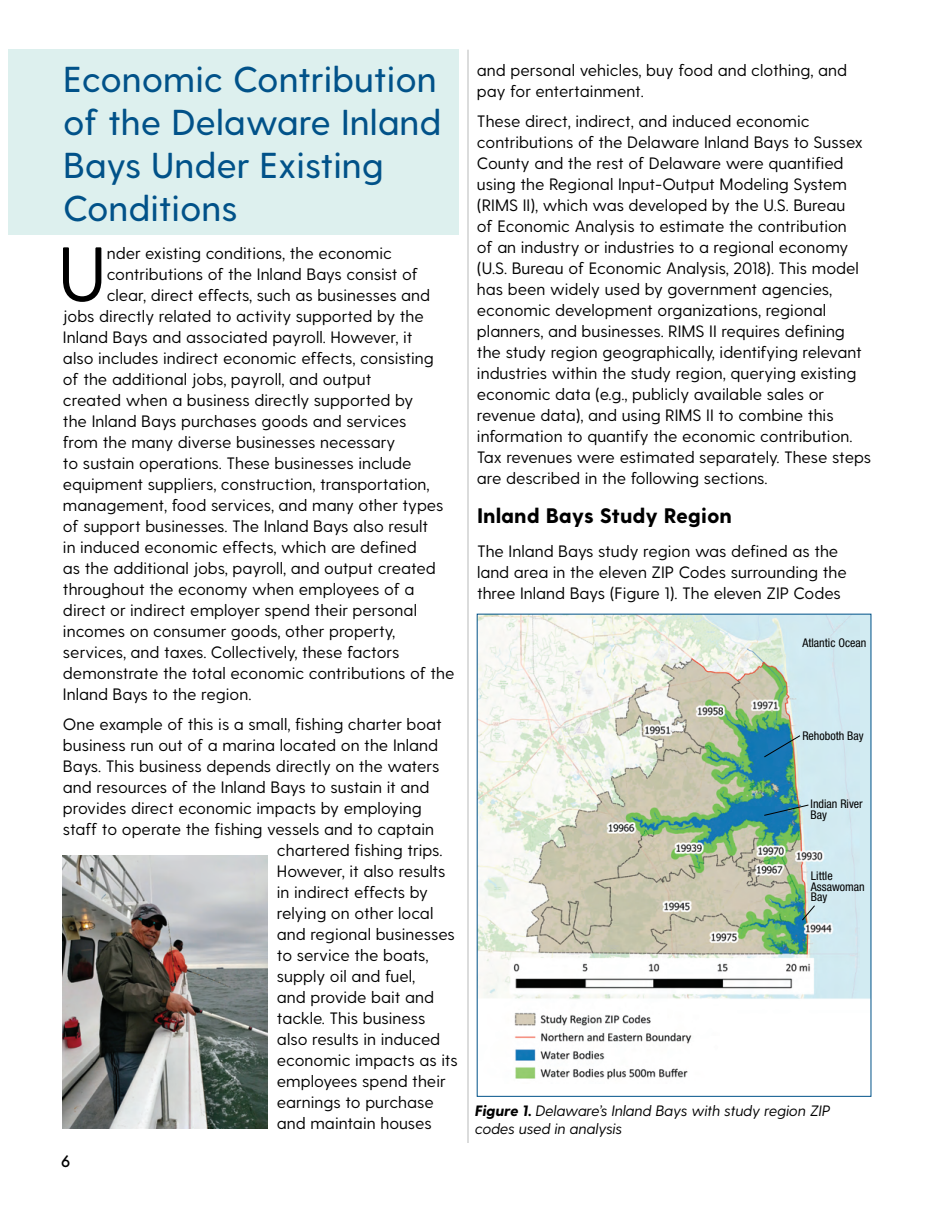
<style>
.page{position:relative;width:936px;height:1206px;background:#fff}
.page>*{position:absolute;margin:0;border:0;box-sizing:border-box;transform-origin:0 0}
.t1{font:76.5px "Greycliff CF";color:#000}
.t2{font:500 36px/43.2px "Greycliff CF";color:#015289}
.t3{font:800 21px "Greycliff CF";color:#000}
.t4{font:16.5px/21px "Greycliff CF";color:#000}
.t5{font:600 16.5px "Greycliff CF";color:#000}
.t6{font:italic 15px/18px "Greycliff CF";color:#000}
.t7{font:condensed 12px/10.5px "Helvetica Neue LT Std";color:#000}
.s1{font-weight:800}
</style>
<div class="page">
<hr style="left:468px;top:50px;width:1px;height:1093px;background:#b9baba">
<div style="left:9px;top:50px;width:450px;height:185px;background:#ddf0ee"></div>
<img style="left:63px;top:855px;width:205px;height:273px">
<img style="left:479px;top:616px;width:390px;height:464px">
<svg style="left:801px;top:905px;width:15px;height:16px"></svg>
<svg style="left:763px;top:804px;width:46px;height:12px"></svg>
<svg style="left:763px;top:735px;width:38px;height:23px"></svg>
<h2 class="t2" style="left:63px;top:59px;width:380px">Economic Contribution of the Delaware Inland<br>Bays Under Existing<br>Conditions</h2>
<h1 class="t1" style="left:58px;top:229px;width:51px">U</h1>
<p class="t4" style="left:107px;top:243px;width:287px">nder existing conditions, the economic</p>
<p class="t4" style="left:107px;top:264px;width:313px">contributions of the Inland Bays consist of</p>
<p class="t4" style="left:107px;top:285px;width:325px">clear, direct effects, such as businesses and</p>
<p class="t4" style="left:63px;top:306px;width:362px">jobs directly related to activity supported by the</p>
<p class="t4" style="left:63px;top:327px;width:351px">Inland Bays and associated payroll. However, it</p>
<p class="t4" style="left:63px;top:348px;width:372px">also includes indirect economic effects, consisting</p>
<p class="t4" style="left:63px;top:369px;width:310px">of the additional jobs, payroll, and output</p>
<p class="t4" style="left:63px;top:390px;width:352px">created when a business directly supported by</p>
<p class="t4" style="left:63px;top:411px;width:345px">the Inland Bays purchases goods and services</p>
<p class="t4" style="left:63px;top:432px;width:334px">from the many diverse businesses necessary</p>
<p class="t4" style="left:63px;top:453px;width:350px">to sustain operations. These businesses include</p>
<p class="t4" style="left:63px;top:474px;width:368px">equipment suppliers, construction, transportation,</p>
<p class="t4" style="left:63px;top:495px;width:382px">management, food services, and many other types</p>
<p class="t4" style="left:63px;top:516px;width:367px">of support businesses. The Inland Bays also result</p>
<p class="t4" style="left:63px;top:537px;width:355px">in induced economic effects, which are defined</p>
<p class="t4" style="left:63px;top:558px;width:374px">as the additional jobs, payroll, and output created</p>
<p class="t4" style="left:63px;top:579px;width:353px">throughout the economy when employees of a</p>
<p class="t4" style="left:63px;top:600px;width:356px">direct or indirect employer spend their personal</p>
<p class="t4" style="left:63px;top:621px;width:334px">incomes on consumer goods, other property,</p>
<p class="t4" style="left:63px;top:642px;width:338px">services, and taxes. Collectively, these factors</p>
<p class="t4" style="left:63px;top:663px;width:393px">demonstrate the total economic contributions of the</p>
<p class="t4" style="left:63px;top:684px;width:190px">Inland Bays to the region.</p>
<p class="t4" style="left:63px;top:714px;width:380px">One example of this is a small, fishing charter boat</p>
<p class="t4" style="left:63px;top:735px;width:377px">business run out of a marina located on the Inland</p>
<p class="t4" style="left:63px;top:756px;width:378px">Bays. This business depends directly on the waters</p>
<p class="t4" style="left:63px;top:777px;width:368px">and resources of the Inland Bays to sustain it and</p>
<p class="t4" style="left:63px;top:798px;width:360px">provides direct economic impacts by employing</p>
<p class="t4" style="left:63px;top:819px;width:373px">staff to operate the fishing vessels and to captain</p>
<p class="t4" style="left:277px;top:840px;width:167px">chartered fishing trips.</p>
<p class="t4" style="left:277px;top:861px;width:170px">However, it also results</p>
<p class="t4" style="left:277px;top:882px;width:153px">in indirect effects by</p>
<p class="t4" style="left:277px;top:903px;width:158px">relying on other local</p>
<p class="t4" style="left:277px;top:924px;width:180px">and regional businesses</p>
<p class="t4" style="left:277px;top:945px;width:153px">to service the boats,</p>
<p class="t4" style="left:277px;top:966px;width:140px">supply oil and fuel,</p>
<p class="t4" style="left:277px;top:987px;width:159px">and provide bait and</p>
<p class="t4" style="left:277px;top:1008px;width:150px">tackle. This business</p>
<p class="t4" style="left:277px;top:1029px;width:165px">also results in induced</p>
<p class="t4" style="left:277px;top:1050px;width:182px">economic impacts as its</p>
<p class="t4" style="left:277px;top:1071px;width:170px">employees spend their</p>
<p class="t4" style="left:277px;top:1092px;width:158px">earnings to purchase</p>
<p class="t4" style="left:277px;top:1113px;width:156px">and maintain houses</p>
<p class="t5" style="left:61px;top:1151px;width:11px">6</p>
<p class="t4" style="left:477px;top:60px;width:371px">and personal vehicles, buy food and clothing, and pay for entertainment.</p>
<p class="t4" style="left:477px;top:111px;width:396px">These direct, indirect, and induced economic contributions of the Delaware Inland Bays to Sussex County and the rest of Delaware were quantified using the Regional Input-Output Modeling System (RIMS II), which was developed by the U.S. Bureau<br>of Economic Analysis to estimate the contribution<br>of an industry or industries to a regional economy (U.S. Bureau of Economic Analysis, 2018). This model has been widely used by government agencies, economic development organizations, regional planners, and businesses. RIMS II requires defining the study region geographically, identifying relevant industries within the study region, querying existing economic data (e.g., publicly available sales or revenue data), and using RIMS II to combine this information to quantify the economic contribution.<br>Tax revenues were estimated separately. These steps are described in the following sections.</p>
<p class="t3" style="left:477px;top:503px;width:257px">Inland Bays Study Region</p>
<p class="t4" style="left:477px;top:541px;width:371px">The Inland Bays study region was defined as the land area in the eleven ZIP Codes surrounding the three Inland Bays (Figure 1). The eleven ZIP Codes</p>
<p class="t7" style="left:802px;top:637px;width:65px">Atlantic Ocean</p>
<p class="t7" style="left:802px;top:731px;width:63px">Rehoboth Bay</p>
<p class="t7" style="left:811px;top:799px;width:54px">Indian River<br>Bay</p>
<p class="t7" style="left:811px;top:871px;width:55px">Little<br>Assawoman<br>Bay</p>
<p class="t6" style="left:475px;top:1102px;width:357px"><span class="s1">Figure 1.</span> Delaware’s Inland Bays with study region ZIP codes used in analysis</p>
</div>
